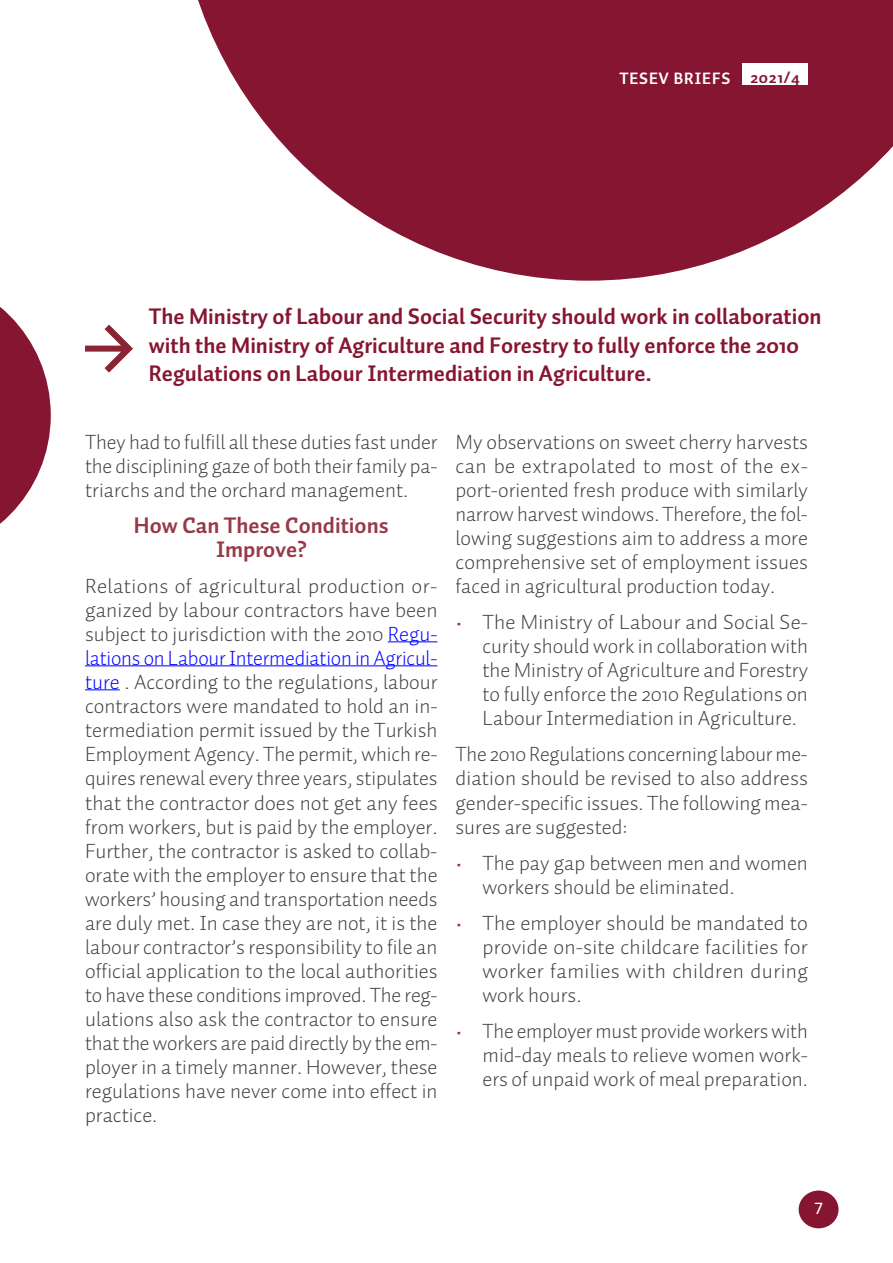
<style>
.page{position:relative;width:893px;height:1263px;background:#fff}
.page>*{position:absolute;margin:0;border:0;box-sizing:border-box;transform-origin:0 0}
.Paragraf_Stili_1{font:700 22.5px/28.5px "Auto 2 TR";color:#861531}
._2020_FES_Normal_TR{font:700 22.5px/24px "Auto 2 TR";color:#973946;text-align:center}
._2020_FES_Normal_TR-2{font:300 21px/24px "Auto 2 TR";color:#3e3e3f;text-align:justify}
.Paragraf_Stili_1-2{font:18px "Calibri";color:#fff}
.t1{font:700 16.65px "Auto 2 TR";color:#861531}
.t2{font:700 16.5px "Auto 2 TR";letter-spacing:.05em;color:#fff}
.s1{color:#00f}
.s2{color:#973946}
</style>
<div class="page">
<svg style="left:198px;top:0;width:695px;height:281px;fill:#861531"></svg>
<svg style="left:0;top:307px;width:51px;height:217px"></svg>
<hr style="left:388px;top:642px;width:49px;height:1px;background:#00f">
<hr style="left:85px;top:666px;width:352px;height:1px;background:#00f">
<hr style="left:85px;top:690px;width:35px;height:1px;background:#00f">
<div style="left:799px;top:1190px;width:39px;height:38px;background:#861531;border-radius:50%"></div>
<div style="left:743px;top:64px;width:65px;height:21px;background:#fff"></div>
<svg style="left:85px;top:325px;width:48px;height:48px"></svg>
<p class="t2" style="left:619px;top:68px;width:112px">TESEV BRIEFS</p>
<p class="t1" style="left:750px;top:66px;width:51px">2021/4</p>
<p class="Paragraf_Stili_1" style="left:149px;top:303px;width:674px">The Ministry of Labour and Social Security should work in collaboration with the Ministry of Agriculture and Forestry to fully enforce the 2010<br>Regulations on Labour Intermediation in Agriculture.</p>
<p class="_2020_FES_Normal_TR-2" style="left:85px;top:430px;width:354px">They had to fulfill all these duties fast under the disciplining gaze of both their family pa&shy;triarchs and the orchard management.</p>
<p class="_2020_FES_Normal_TR" style="left:134px;top:514px;width:256px">How Can These Conditions<br>Improve?</p>
<p class="_2020_FES_Normal_TR-2" style="left:85px;top:574px;width:354px">Relations of agricultural production or&shy;ganized by labour contractors have been subject to jurisdiction with the 2010 <span class="s1">Regu&shy;lations on Labour Intermediation in Agricul&shy;ture</span> . According to the regulations, labour contractors were mandated to hold an in&shy;termediation permit issued by the Turkish Employment Agency. The permit, which re&shy;quires renewal every three years, stipulates that the contractor does not get any fees from workers, but is paid by the employer.<br>Further, the contractor is asked to collab&shy;orate with the employer to ensure that the workers’ housing and transportation needs are duly met. In case they are not, it is the labour contractor’s responsibility to file an official application to the local authorities to have these conditions improved. The reg&shy;ulations also ask the contractor to ensure that the workers are paid directly by the em&shy;ployer in a timely manner. However, these regulations have never come into effect in practice.</p>
<p class="_2020_FES_Normal_TR-2" style="left:455px;top:430px;width:354px">My observations on sweet cherry harvests can be extrapolated to most of the ex&shy;port-oriented fresh produce with similarly narrow harvest windows. Therefore, the fol&shy;lowing suggestions aim to address a more comprehensive set of employment issues faced in agricultural production today.</p>
<p class="_2020_FES_Normal_TR-2" style="left:482px;top:610px;width:327px;text-indent:-27px"><span class="s2">•</span> The Ministry of Labour and Social Se&shy;curity should work in collaboration with the Ministry of Agriculture and Forestry to fully enforce the 2010 Regulations on Labour Intermediation in Agriculture.</p>
<p class="_2020_FES_Normal_TR-2" style="left:455px;top:742px;width:354px">The 2010 Regulations concerning labour me&shy;diation should be revised to also address gender-specific issues. The following mea&shy;sures are suggested:</p>
<p class="_2020_FES_Normal_TR-2" style="left:482px;top:850px;width:327px;text-indent:-27px"><span class="s2">•</span> The pay gap between men and women workers should be eliminated.</p>
<p class="_2020_FES_Normal_TR-2" style="left:482px;top:910px;width:327px;text-indent:-27px"><span class="s2">•</span> The employer should be mandated to provide on-site childcare facilities for worker families with children during work hours.</p>
<p class="_2020_FES_Normal_TR-2" style="left:482px;top:1018px;width:327px;text-indent:-27px"><span class="s2">•</span> The employer must provide workers with mid-day meals to relieve women work&shy;ers of unpaid work of meal preparation.</p>
<p class="Paragraf_Stili_1-2" style="left:814px;top:1195px;width:11px">7</p>
</div>
